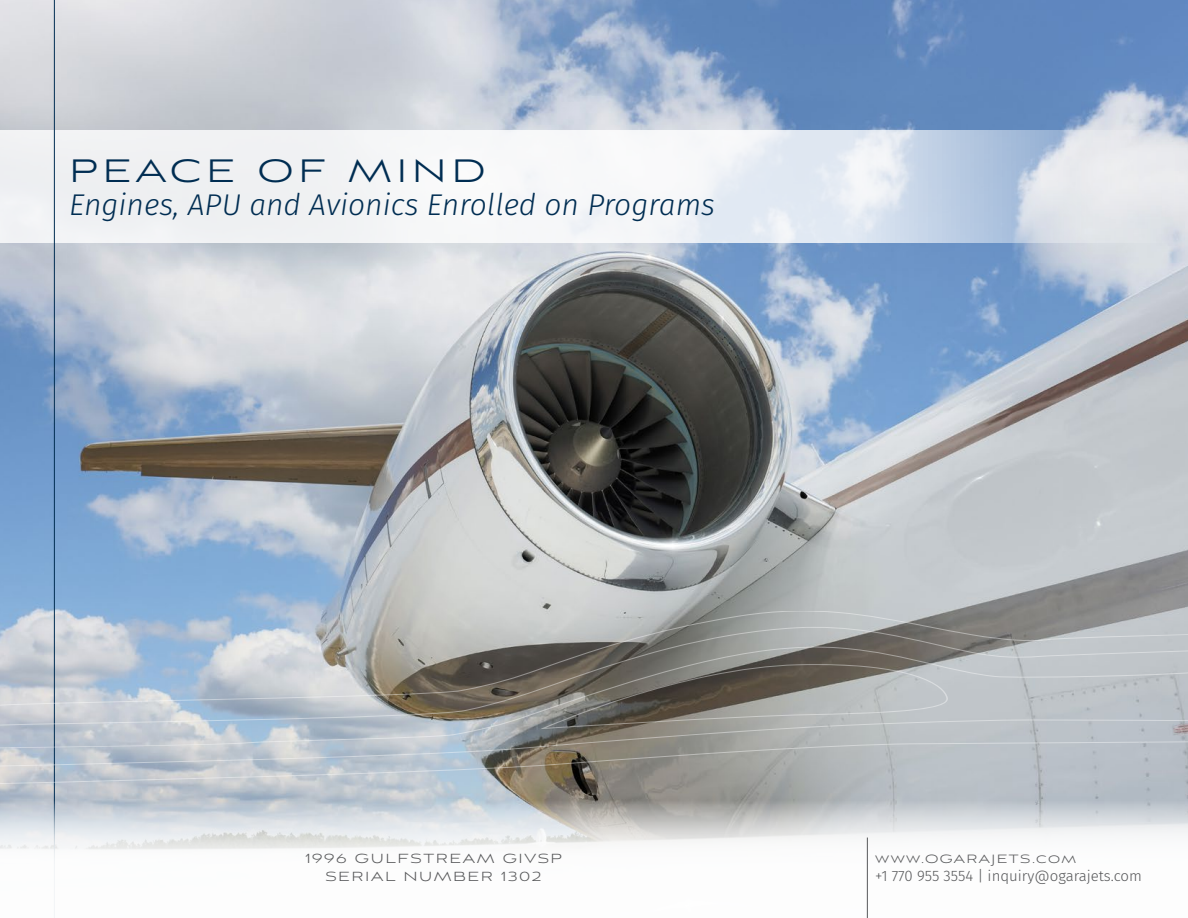
<style>
.page{position:relative;width:1188px;height:918px;background:#fff}
.page>*{position:absolute;margin:0;border:0;box-sizing:border-box;transform-origin:0 0}
.t1{font:300 45px "Aviano Sans";letter-spacing:.1em;color:#002d52}
.t2{font:italic 300 30px "Fira Sans";color:#002d52}
.t3{font:300 16.5px/18px "Aviano Sans";letter-spacing:.1em;color:#57585a;text-align:center}
.t4{font:300 15px "Fira Sans";color:#57585a}
.t5{font:300 15px "Aviano Sans";letter-spacing:.1em;color:#57585a}
</style>
<div class="page">
<img style="left:0;top:0;width:1188px;height:800px">
<svg style="left:0;top:131px;width:1188px;height:112px;fill:#eff1f3"></svg>
<hr style="left:54px;top:0;width:1px;height:918px;background:#002d52">
<svg style="left:0;top:611px;width:1188px;height:173px;background:#a6abad"></svg>
<svg style="left:0;top:800px;width:1188px;height:118px"></svg>
<hr style="left:867px;top:838px;width:1px;height:80px;background:#57585a">
<h1 class="t1" style="left:69px;top:148px;width:418px">peace of mind</h1>
<p class="t2" style="left:69px;top:183px;width:647px">Engines, APU and Avionics Enrolled on Programs</p>
<p class="t3" style="left:305px;top:851px;width:258px">1996 GULFSTREAM GIVSP<br>SERIAL NUMBER 1302</p>
<p class="t5" style="left:875px;top:852px;width:203px">www.OGARAJETS.com</p>
<p class="t4" style="left:875px;top:865px;width:268px">+1 770 955 3554 | inquiry@ogarajets.com</p>
</div>
